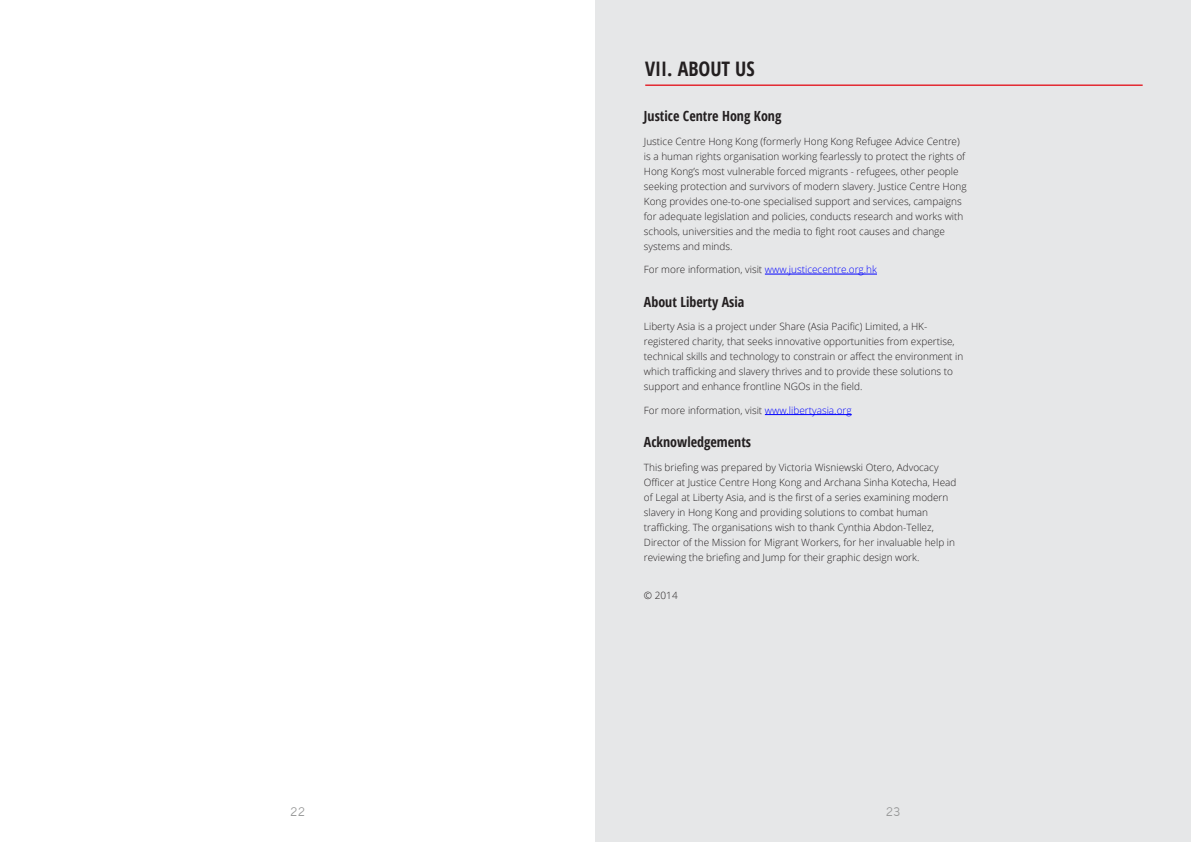
<style>
.page{position:relative;width:1191px;height:842px;background:#fff}
.page>*{position:absolute;margin:0;border:0;box-sizing:border-box;transform-origin:0 0}
.t1{font:700 condensed 20px "Open Sans";color:#231f20}
.t2{font:700 condensed 14px "Open Sans";color:#231f20}
.t3{font:12px "News Cycle";color:#969797}
.t4{font:300 10px/15px "Open Sans";color:#231f20}
.s1{color:#00f}
</style>
<div class="page">
<div style="left:595px;top:0;width:596px;height:842px;background:#e6e7e8"></div>
<hr style="left:645px;top:84px;width:497px;height:2px;background:#e31f27">
<hr style="left:765px;top:274px;width:112px;height:1px;background:#00f">
<hr style="left:765px;top:414px;width:86px;height:1px;background:#00f">
<h1 class="t1" style="left:645px;top:55px;width:111px">VII. ABOUT US</h1>
<h2 class="t2" style="left:644px;top:106px;width:139px">Justice Centre Hong Kong</h2>
<p class="t4" style="left:644px;top:133px;width:324px">Justice Centre Hong Kong (formerly Hong Kong Refugee Advice Centre) is a human rights organisation working fearlessly to protect the rights of Hong Kong’s most vulnerable forced migrants - refugees, other people seeking protection and survivors of modern slavery. Justice Centre Hong Kong provides one-to-one specialised support and services, campaigns for adequate legislation and policies, conducts research and works with schools, universities and the media to fight root causes and change systems and minds.</p>
<p class="t4" style="left:644px;top:262px;width:234px">For more information, visit <span class="s1">www.justicecentre.org.hk</span></p>
<h2 class="t2" style="left:644px;top:292px;width:102px">About Liberty Asia</h2>
<p class="t4" style="left:644px;top:319px;width:321px">Liberty Asia is a project under Share (Asia Pacific) Limited, a HK&shy;registered charity, that seeks innovative opportunities from expertise, technical skills and technology to constrain or affect the environment in which trafficking and slavery thrives and to provide these solutions to support and enhance frontline NGOs in the field.</p>
<p class="t4" style="left:644px;top:402px;width:209px">For more information, visit <span class="s1">www.libertyasia.org</span></p>
<h2 class="t2" style="left:644px;top:432px;width:109px">Acknowledgements</h2>
<p class="t4" style="left:644px;top:459px;width:314px">This briefing was prepared by Victoria Wisniewski Otero, Advocacy Officer at Justice Centre Hong Kong and Archana Sinha Kotecha, Head of Legal at Liberty Asia, and is the first of a series examining modern slavery in Hong Kong and providing solutions to combat human trafficking. The organisations wish to thank Cynthia Abdon-Tellez, Director of the Mission for Migrant Workers, for her invaluable help in reviewing the briefing and Jump for their graphic design work.</p>
<p class="t4" style="left:644px;top:587px;width:35px">© 2014</p>
<p class="t3" style="left:290px;top:801px;width:16px">22</p>
<p class="t3" style="left:886px;top:801px;width:16px">23</p>
</div>
